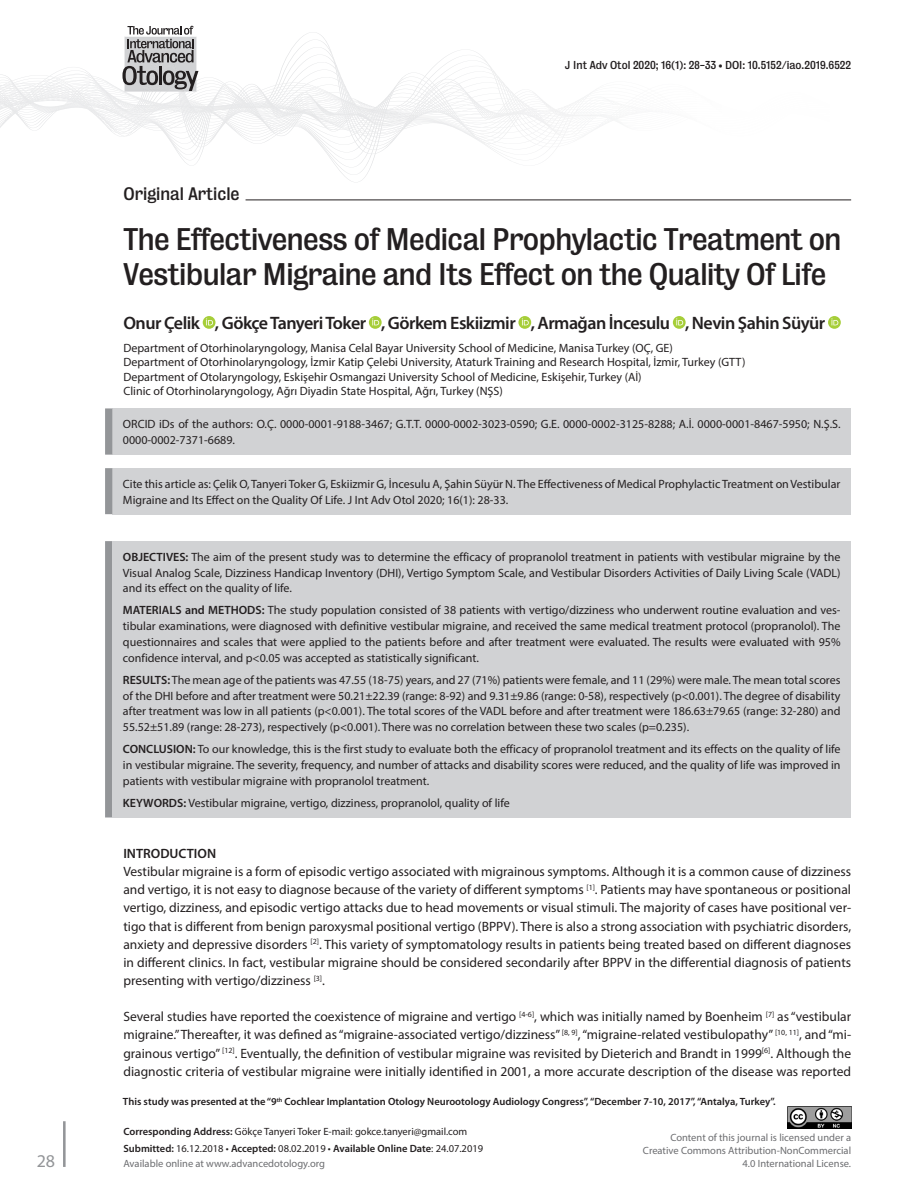
<style>
.page{position:relative;width:915px;height:1191px;background:#fff}
.page>*{position:absolute;margin:0;border:0;box-sizing:border-box;transform-origin:0 0}
.t1{font:28.5px/34.2px "Bureau Grot Five Three";letter-spacing:-.02em;color:#231f20}
.t2{font:600 18px "Myriad Pro";letter-spacing:-.03em;color:#231f20}
.t3{font:18px "Myriad Pro";color:#939598}
.t4{font:16.5px "Bureau Grot Five Three";color:#231f20}
.t5{font:13.5px/18.1px "Myriad Pro";color:#231f20;text-align:justify}
.t6{font:600 13.5px "Myriad Pro";color:#231f20}
.t7{font:12px/15.8px "Myriad Pro";color:#231f20;text-align:justify}
.t8{font:10.5px/12.8px "Myriad Pro";color:#6c6d70;text-align:right}
.t9{font:10.5px/17px "Myriad Pro";color:#231f20}
.t10{font:600 10.5px "Myriad Pro";color:#231f20}
.t11{font:10.5px "Bureau Grot Five Three";color:#231f20}
.s1{font-size:6px}
.s2{font-weight:600}
</style>
<div class="page">
<svg style="left:0;top:25px;width:613px;height:140px"></svg>
<hr style="left:245px;top:199px;width:605px;height:1px;background:#231f20">
<div style="left:105px;top:541px;width:7px;height:276px;background:#939598"></div>
<div style="left:112px;top:541px;width:738px;height:276px;background:#d1d2d4"></div>
<svg style="left:203px;top:316px;width:12px;height:13px"></svg>
<svg style="left:369px;top:316px;width:12px;height:13px"></svg>
<svg style="left:518px;top:316px;width:13px;height:13px"></svg>
<svg style="left:672px;top:316px;width:13px;height:13px"></svg>
<svg style="left:828px;top:316px;width:12px;height:13px"></svg>
<div style="left:112px;top:408px;width:738px;height:46px;background:#d1d2d4"></div>
<div style="left:105px;top:408px;width:7px;height:46px;background:#939598"></div>
<div style="left:112px;top:468px;width:738px;height:46px;background:#d1d2d4"></div>
<div style="left:105px;top:468px;width:7px;height:46px;background:#939598"></div>
<img style="left:787px;top:1106px;width:63px;height:22px">
<hr style="left:63px;top:1121px;width:3px;height:46px;background:#939598">
<h3 class="t4" style="left:123px;top:184px;width:118px">Original Article</h3>
<p class="t11" style="left:564px;top:59px;width:287px">J Int Adv Otol 2020; 16(1): 28-33 <span class="s1">•</span> DOI: 10.5152/iao.2019.6522</p>
<h1 class="t1" style="left:123px;top:222px;width:719px">The Effectiveness of Medical Prophylactic Treatment on<br>Vestibular Migraine and Its Effect on the Quality Of Life</h1>
<h2 class="t2" style="left:123px;top:311px;width:703px">Onur Çelik , Gökçe Tanyeri Toker , Görkem Eskiizmir , Armağan İncesulu , Nevin Şahin Süyür</h2>
<p class="t7" style="left:123px;top:340px;width:623px;line-height:14.4px;text-align:left">Department of Otorhinolaryngology, Manisa Celal Bayar University School of Medicine, Manisa Turkey (OÇ, GE)<br>Department of Otorhinolaryngology, İzmir Katip Çelebi University, Ataturk Training and Research Hospital, İzmir, Turkey (GTT)<br>Department of Otolaryngology, Eskişehir Osmangazi University School of Medicine, Eskişehir, Turkey (Aİ)<br>Clinic of Otorhinolaryngology, Ağrı Diyadin State Hospital, Ağrı, Turkey (NŞS)</p>
<p class="t7" style="left:123px;top:416px;width:718px">ORCID iDs of the authors: O.Ç. 0000-0001-9188-3467; G.T.T. 0000-0002-3023-0590; G.E. 0000-0002-3125-8288; A.İ. 0000-0001-8467-5950; N.Ş.S.<br>0000-0002-7371-6689.</p>
<p class="t7" style="left:123px;top:476px;width:718px">Cite this article as: Çelik O, Tanyeri Toker G, Eskiizmir G, İncesulu A, Şahin Süyür N. The Effectiveness of Medical Prophylactic Treatment on Vestibular<br>Migraine and Its Effect on the Quality Of Life. J Int Adv Otol 2020; 16(1): 28-33.</p>
<p class="t7" style="left:123px;top:548px;width:718px"><span class="s2">OBJECTIVES:</span> The aim of the present study was to determine the efficacy of propranolol treatment in patients with vestibular migraine by the Visual Analog Scale, Dizziness Handicap Inventory (DHI), Vertigo Symptom Scale, and Vestibular Disorders Activities of Daily Living Scale (VADL) and its effect on the quality of life.</p>
<p class="t7" style="left:123px;top:602px;width:718px"><span class="s2">MATERIALS and METHODS:</span> The study population consisted of 38 patients with vertigo/dizziness who underwent routine evaluation and ves&shy;tibular examinations, were diagnosed with definitive vestibular migraine, and received the same medical treatment protocol (propranolol). The questionnaires and scales that were applied to the patients before and after treatment were evaluated. The results were evaluated with 95% confidence interval, and p&lt;0.05 was accepted as statistically significant.</p>
<p class="t7" style="left:123px;top:671px;width:718px"><span class="s2">RESULTS:</span> The mean age of the patients was 47.55 (18-75) years, and 27 (71%) patients were female, and 11 (29%) were male. The mean total scores of the DHI before and after treatment were 50.21±22.39 (range: 8-92) and 9.31±9.86 (range: 0-58), respectively (p&lt;0.001). The degree of disability after treatment was low in all patients (p&lt;0.001). The total scores of the VADL before and after treatment were 186.63±79.65 (range: 32-280) and 55.52±51.89 (range: 28-273), respectively (p&lt;0.001). There was no correlation between these two scales (p=0.235).</p>
<p class="t7" style="left:123px;top:741px;width:719px"><span class="s2">CONCLUSION:</span> To our knowledge, this is the first study to evaluate both the efficacy of propranolol treatment and its effects on the quality of life in vestibular migraine. The severity, frequency, and number of attacks and disability scores were reduced, and the quality of life was improved in patients with vestibular migraine with propranolol treatment.</p>
<p class="t7" style="left:123px;top:794px;width:388px"><span class="s2">KEYWORDS:</span> Vestibular migraine, vertigo, dizziness, propranolol, quality of life</p>
<p class="t6" style="left:123px;top:845px;width:94px">INTRODUCTION</p>
<p class="t5" style="left:123px;top:862px;width:729px">Vestibular migraine is a form of episodic vertigo associated with migrainous symptoms. Although it is a common cause of dizziness and vertigo, it is not easy to diagnose because of the variety of different symptoms <sup>[1]</sup>. Patients may have spontaneous or positional vertigo, dizziness, and episodic vertigo attacks due to head movements or visual stimuli. The majority of cases have positional ver&shy;tigo that is different from benign paroxysmal positional vertigo (BPPV). There is also a strong association with psychiatric disorders, anxiety and depressive disorders <sup>[2]</sup>. This variety of symptomatology results in patients being treated based on different diagnoses in different clinics. In fact, vestibular migraine should be considered secondarily after BPPV in the differential diagnosis of patients presenting with vertigo/dizziness <sup>[3]</sup>.</p>
<p class="t5" style="left:123px;top:1007px;width:729px">Several studies have reported the coexistence of migraine and vertigo <sup>[4-6]</sup>, which was initially named by Boenheim <sup>[7]</sup> as “vestibular migraine.” Thereafter, it was defined as “migraine-associated vertigo/dizziness” <sup>[8,</sup> <sup>9]</sup>, “migraine-related vestibulopathy” <sup>[10,</sup> <sup>11]</sup>, and “mi&shy;grainous vertigo” <sup>[12]</sup>. Eventually, the definition of vestibular migraine was revisited by Dieterich and Brandt in 1999<sup>[6]</sup>. Although the diagnostic criteria of vestibular migraine were initially identified in 2001, a more accurate description of the disease was reported</p>
<p class="t10" style="left:123px;top:1095px;width:653px">This study was presented at the “9<sup>th</sup> Cochlear Implantation Otology Neurootology Audiology Congress”, “December 7-10, 2017”, “Antalya, Turkey”.</p>
<p class="t8" style="left:642px;top:1131px;width:210px">Content of this journal is licensed under a<br>Creative Commons Attribution-NonCommercial</p>
<p class="t9" style="left:123px;top:1122px;width:361px"><span class="s2">Corresponding Address:</span> Gökçe Tanyeri Toker E-mail: gokce.tanyeri@gmail.com<br><span class="s2">Submitted:</span> 16.12.2018 • <span class="s2">Accepted:</span> 08.02.2019 • <span class="s2">Available Online Date</span>: 24.07.2019</p>
<p class="t8" style="left:123px;top:1156px;width:203px">Available online at www.advancedotology.org</p>
<h2 class="t3" style="left:37px;top:1149px;width:20px">28</h2>
<p class="t8" style="left:742px;top:1156px;width:110px">4.0 International License.</p>
</div>
